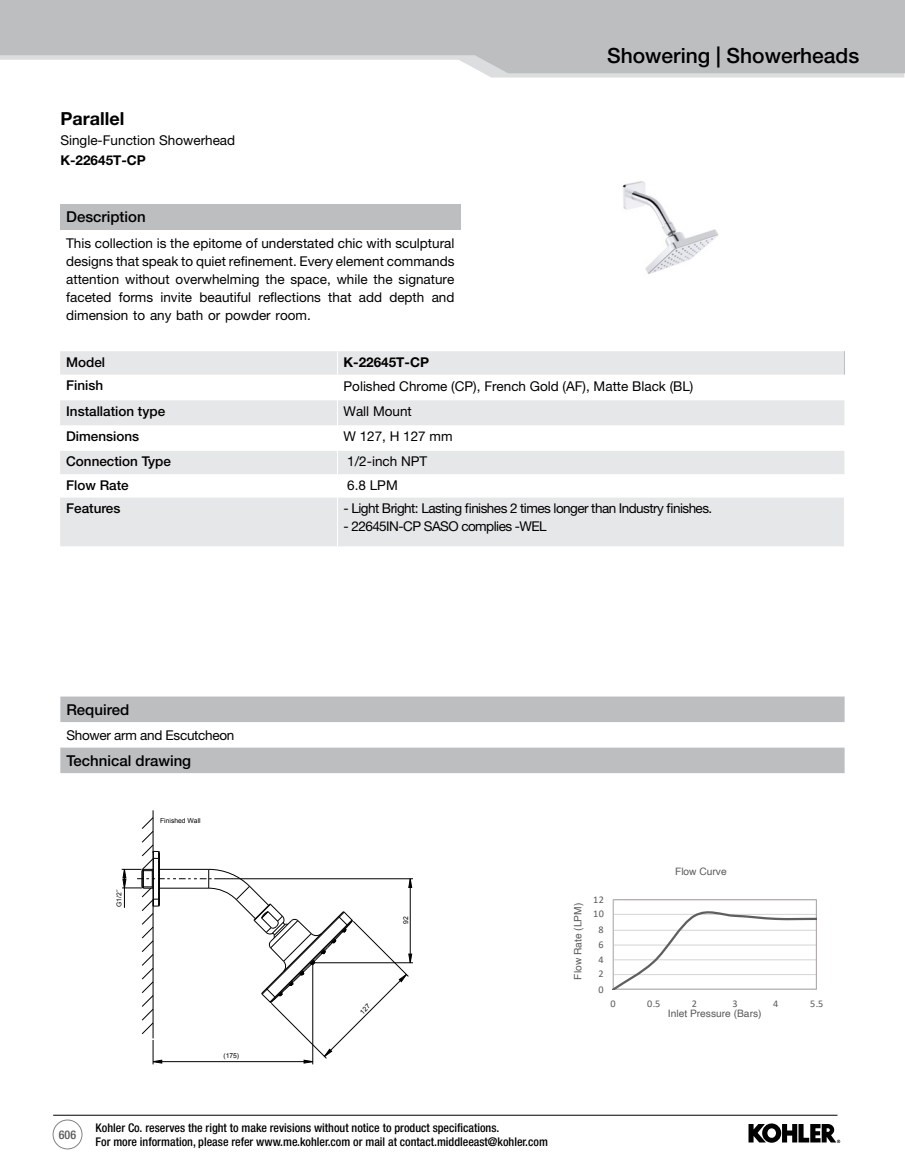
<style>
.page{position:relative;width:905px;height:1175px;background:#fff}
.page>*{position:absolute;margin:0;border:0;box-sizing:border-box;transform-origin:0 0}
.t1{font:500 21px "Helvetica Neue LT Pro";color:#000}
.t2{font:700 18px "Helvetica Neue LT Pro";color:#000}
.t3{font:500 15px "Helvetica Neue LT Pro";color:#000}
.t4{font:13.5px/18px "Helvetica Neue LT Pro";color:#000}
.t5{font:13.5px "Helvetica Neue LT Pro";letter-spacing:-.04em;color:#000}
.t6{font:500 13.5px "Helvetica Neue LT Pro";color:#000}
.t7{font:13.5px "Helvetica Neue LT Pro";letter-spacing:-.02em;color:#000}
.t8{font:500 condensed 12px/13.5px "Helvetica Neue LT Pro";color:#000}
.t9{font:500 condensed 12px "Helvetica Neue LT Pro";color:#58595b}
.t10{font:10.2px "Helvetica";color:#595959}
.t11{font:10.2px "Calibri";color:#595959}
.t12{font:6.75px "Arial";color:#000}
.s1{font-weight:700}
</style>
<div class="page">
<hr style="left:53px;top:1115px;width:784px;height:1px;background:#000">
<svg style="left:748px;top:1123px;width:92px;height:20px"></svg>
<div style="left:53px;top:1119px;width:29px;height:30px;border:1px solid #808285;border-radius:50%"></div>
<div style="left:60px;top:204px;width:400px;height:25px;background:#bcbec0"></div>
<div style="left:60px;top:497px;width:784px;height:49px;background:#e6e7e8"></div>
<svg style="left:60px;top:351px;width:785px;height:123px"></svg>
<hr style="left:337px;top:497px;width:1px;height:49px;background:#fff">
<svg style="left:60px;top:696px;width:784px;height:77px;fill:#bcbec0"></svg>
<hr style="left:314px;top:962px;width:99px;height:1px;background:#000">
<hr style="left:214px;top:878px;width:199px;height:1px;background:#000">
<hr style="left:153px;top:810px;width:1px;height:43px;background:#000">
<img style="left:622px;top:181px;width:97px;height:93px">
<div style="left:612px;top:899px;width:205px;height:90px;border:1px solid #afabab"></div>
<hr style="left:612px;top:899px;width:2px;height:90px;background:#bfbfbf">
<svg style="left:612px;top:905px;width:205px;height:84px"></svg>
<svg style="left:484px;top:73px;width:420px;height:5px;background:#dddedf"></svg>
<svg style="left:0;top:0;width:904px;height:73px;background:#c3c5c7"></svg>
<svg style="left:122px;top:817px;width:290px;height:247px"></svg>
<p class="t2" style="left:60px;top:107px;width:65px">Parallel</p>
<p class="t4" style="left:60px;top:130px;width:176px;line-height:20.1px">Single-Function Showerhead<br><span class="s1">K-22645T-CP</span></p>
<p class="t3" style="left:66px;top:208px;width:81px">Description</p>
<p class="t4" style="left:66px;top:234px;width:390px;text-align:justify">This collection is the epitome of understated chic with sculptural designs that speak to quiet refinement. Every element commands attention without overwhelming the space, while the signature faceted forms invite beautiful reflections that add depth and dimension to any bath or powder room.</p>
<p class="t1" style="left:607px;top:43px;width:254px">Showering | Showerheads</p>
<p class="t6" style="left:66px;top:354px;width:41px">Model</p>
<p class="t6" style="left:66px;top:377px;width:39px">Finish</p>
<p class="t6" style="left:66px;top:403px;width:101px">Installation type</p>
<p class="t6" style="left:66px;top:428px;width:75px">Dimensions</p>
<p class="t4" style="left:343px;top:350px;width:351px;line-height:23.7px"><span class="s1">K-22645T-CP<br></span>Polished Chrome (CP), French Gold (AF), Matte Black (BL)</p>
<p class="t4" style="left:343px;top:399px;width:111px;line-height:24.6px">Wall Mount<br>W 127, H 127 mm</p>
<p class="t6" style="left:66px;top:453px;width:106px">Connection Type</p>
<p class="t4" style="left:347px;top:452px;width:82px">1/2-inch NPT</p>
<p class="t6" style="left:66px;top:477px;width:64px">Flow Rate</p>
<p class="t4" style="left:347px;top:476px;width:52px">6.8 LPM</p>
<p class="t6" style="left:66px;top:500px;width:56px">Features</p>
<p class="t5" style="left:343px;top:500px;width:370px">- Light Bright: Lasting finishes 2 times longer than Industry finishes.</p>
<p class="t5" style="left:343px;top:518px;width:205px">- 22645IN-CP SASO complies -WEL</p>
<p class="t3" style="left:66px;top:700px;width:64px">Required</p>
<p class="t7" style="left:66px;top:727px;width:170px">Shower arm and Escutcheon</p>
<p class="t3" style="left:66px;top:751px;width:126px">Technical drawing</p>
<p class="t12" style="left:115px;top:907px;width:19px;rotate:-90deg">G1/2˝</p>
<p class="t12" style="left:160px;top:815px;width:42px">Finished Wall</p>
<p class="t12" style="left:401px;top:923px;width:9px;rotate:-90deg">92</p>
<p class="t12" style="left:223px;top:1051px;width:17px">(175)</p>
<p class="t9" style="left:59px;top:1127px;width:19px">606</p>
<p class="t8" style="left:96px;top:1120px;width:454px">Kohler Co. reserves the right to make revisions without notice to product specifications.<br>For more information, please refer www.me.kohler.com or mail at contact.middleeast@kohler.com</p>
<p class="t10" style="left:570px;top:979px;width:78px;rotate:-90deg">Flow Rate (LPM)</p>
<p class="t11" style="left:593px;top:892px;width:12px">12</p>
<p class="t11" style="left:593px;top:906px;width:12px">10</p>
<p class="t11" style="left:598px;top:922px;width:7px">8</p>
<p class="t11" style="left:598px;top:937px;width:7px">6</p>
<p class="t11" style="left:598px;top:952px;width:7px">4</p>
<p class="t11" style="left:598px;top:966px;width:7px">2</p>
<p class="t11" style="left:598px;top:982px;width:7px">0</p>
<p class="t10" style="left:675px;top:863px;width:53px">Flow Curve</p>
<p class="t11" style="left:610px;top:996px;width:7px">0</p>
<p class="t11" style="left:647px;top:996px;width:15px">0.5</p>
<p class="t11" style="left:691px;top:996px;width:7px">2</p>
<p class="t11" style="left:732px;top:996px;width:7px">3</p>
<p class="t11" style="left:773px;top:996px;width:7px">4</p>
<p class="t11" style="left:810px;top:996px;width:15px">5.5</p>
<p class="t10" style="left:668px;top:1005px;width:95px">Inlet Pressure (Bars)</p>
</div>
